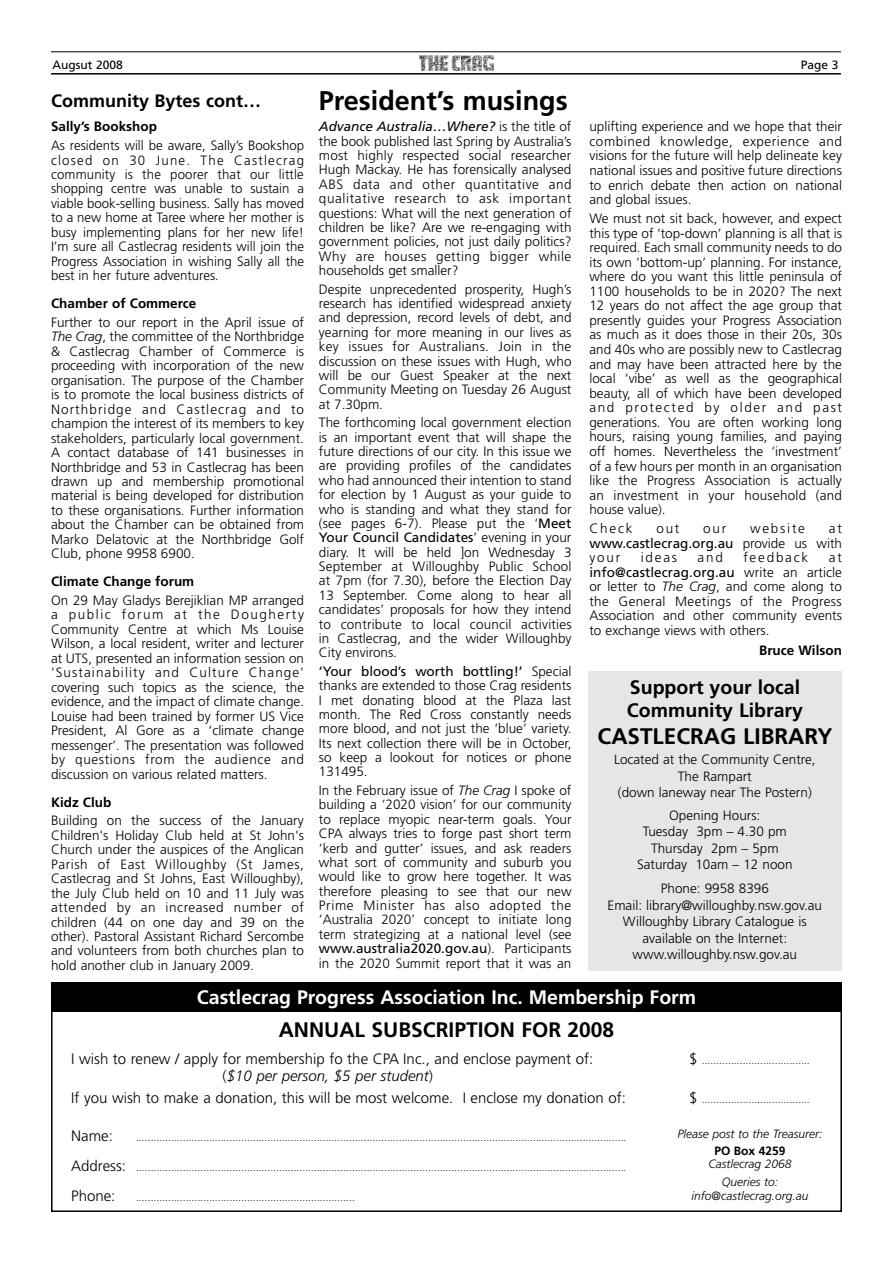
<style>
.page{position:relative;width:893px;height:1263px;background:#fff}
.page>*{position:absolute;margin:0;border:0;box-sizing:border-box;transform-origin:0 0}
.t1{font:700 27px "Frutiger";color:#000}
.t2{font:700 22.5px "Frutiger";color:#000}
.t3{font:700 21px "Frutiger";color:#000}
.t4{font:700 19.5px "Frutiger";color:#fff}
.t5{font:700 19.5px/22.5px "Frutiger";color:#000}
.t6{font:700 18px "Frutiger";color:#000}
.t7{font:300 15px/22.5px "Frutiger";color:#000}
.t8{font:300 13.5px/14.4px "Frutiger";color:#000;text-align:justify}
.t9{font:700 13.5px "Frutiger";color:#000}
.t10{font:13.5px/14.5px "Frutiger";color:#000;text-align:justify}
.t11{font:300 13.5px "Frutiger";letter-spacing:.135em;color:#000}
.t12{font:italic 300 12px/18px "Frutiger";color:#000;text-align:center}
.t13{font:12px "Frutiger";color:#000}
.t14{font:700 12px "Frutiger";color:#000}
.t15{font:300 10.5px "Frutiger";color:#000}
.s1{font-style:italic}
.s2{font-weight:400;font-style:italic}
.s3{font-weight:400}
.s4{font-weight:300}
.s5{font-size:15px}
</style>
<div class="page">
<hr style="left:51px;top:51px;width:790px;height:1px;background:#000">
<hr style="left:51px;top:73px;width:790px;height:2px;background:#000">
<img style="left:419px;top:56px;width:75px;height:14px">
<div style="left:51px;top:982px;width:791px;height:30px;background:#000"></div>
<div style="left:588px;top:671px;width:254px;height:299px;background:#e6e6e6"></div>
<p class="t13" style="left:52px;top:60px;width:72px">Augsut 2008</p>
<p class="t13" style="left:801px;top:60px;width:39px">Page 3</p>
<h3 class="t6" style="left:51px;top:94px;width:212px">Community Bytes cont…</h3>
<h1 class="t1" style="left:319px;top:89px;width:250px">President’s musings</h1>
<p class="t9" style="left:51px;top:121px;width:107px">Sally’s Bookshop</p>
<p class="t8" style="left:51px;top:139px;width:255px">As residents will be aware, Sally’s Bookshop closed on 30 June. The Castlecrag community is the poorer that our little shopping centre was unable to sustain a viable book-selling business. Sally has moved to a new home at Taree where her mother is busy implementing plans for her new life!<br>I’m sure all Castlecrag residents will join the Progress Association in wishing Sally all the best in her future adventures.</p>
<p class="t9" style="left:51px;top:298px;width:147px">Chamber of Commerce</p>
<p class="t8" style="left:51px;top:316px;width:255px">Further to our report in the April issue of <span class="s1">The Crag</span>, the committee of the Northbridge &amp; Castlecrag Chamber of Commerce is proceeding with incorporation of the new organisation. The purpose of the Chamber is to promote the local business districts of Northbridge and Castlecrag and to champion the interest of its members to key stakeholders, particularly local government.<br>A contact database of 141 businesses in Northbridge and 53 in Castlecrag has been drawn up and membership promotional material is being developed for distribution to these organisations. Further information about the Chamber can be obtained from Marko Delatovic at the Northbridge Golf Club, phone 9958 6900.</p>
<p class="t9" style="left:51px;top:576px;width:145px">Climate Change forum</p>
<p class="t8" style="left:51px;top:594px;width:255px">On 29 May Gladys Berejiklian MP arranged a public forum at the Dougherty Community Centre at which Ms Louise Wilson, a local resident, writer and lecturer at UTS, presented an information session on 'Sustainability and Culture Change' covering such topics as the science, the evidence, and the impact of climate change.<br>Louise had been trained by former US Vice President, Al Gore as a ‘climate change messenger’. The presentation was followed by questions from the audience and discussion on various related matters.</p>
<p class="t9" style="left:51px;top:796px;width:62px">Kidz Club</p>
<p class="t8" style="left:51px;top:814px;width:255px">Building on the success of the January Children's Holiday Club held at St John's Church under the auspices of the Anglican Parish of East Willoughby (St James, Castlecrag and St Johns, East Willoughby), the July Club held on 10 and 11 July was attended by an increased number of children (44 on one day and 39 on the other). Pastoral Assistant Richard Sercombe and volunteers from both churches plan to hold another club in January 2009.</p>
<p class="t8" style="left:319px;top:120px;width:254px"><span class="s2">Advance Australia…Where?</span> is the title of the book published last Spring by Australia’s most highly respected social researcher Hugh Mackay. He has forensically analysed ABS data and other quantitative and qualitative research to ask important questions: What will the next generation of children be like? Are we re-engaging with government policies, not just daily politics?<br>Why are houses getting bigger while households get smaller?</p>
<p class="t8" style="left:319px;top:283px;width:254px">Despite unprecedented prosperity, Hugh’s research has identified widespread anxiety and depression, record levels of debt, and yearning for more meaning in our lives as key issues for Australians. Join in the discussion on these issues with Hugh, who will be our Guest Speaker at the next Community Meeting on Tuesday 26 August at 7.30pm.</p>
<p class="t8" style="left:319px;top:416px;width:254px">The forthcoming local government election is an important event that will shape the future directions of our city. In this issue we are providing profiles of the candidates who had announced their intention to stand for election by 1 August as your guide to who is standing and what they stand for (see pages 6-7). Please put the ‘<span class="s3">Meet Your Council Candidates</span>’ evening in your diary. It will be held ]on Wednesday 3<br>September at Willoughby Public School at 7pm (for 7.30), before the Election Day 13 September. Come along to hear all candidates’ proposals for how they intend to contribute to local council activities in Castlecrag, and the wider Willoughby City environs.</p>
<p class="t8" style="left:319px;top:665px;width:254px"><span class="s3">‘Your blood’s worth bottling!’</span> Special thanks are extended to those Crag residents I met donating blood at the Plaza last month. The Red Cross constantly needs more blood, and not just the ‘blue’ variety.<br>Its next collection there will be in October, so keep a lookout for notices or phone 131495.</p>
<p class="t8" style="left:319px;top:784px;width:254px">In the February issue of <span class="s1">The Crag</span> I spoke of building a ‘2020 vision’ for our community to replace myopic near-term goals. Your CPA always tries to forge past short term ‘kerb and gutter’ issues, and ask readers what sort of community and suburb you would like to grow here together. It was therefore pleasing to see that our new Prime Minister has also adopted the ‘Australia 2020’ concept to initiate long term strategizing at a national level (see <span class="s3">www.australia2020.gov.au</span>). Participants in the 2020 Summit report that it was an</p>
<p class="t8" style="left:589px;top:120px;width:254px">uplifting experience and we hope that their combined knowledge, experience and visions for the future will help delineate key national issues and positive future directions to enrich debate then action on national and global issues.</p>
<p class="t8" style="left:589px;top:212px;width:254px">We must not sit back, however, and expect this type of ‘top-down’ planning is all that is required. Each small community needs to do its own ‘bottom-up’ planning. For instance, where do you want this little peninsula of 1100 households to be in 2020? The next 12 years do not affect the age group that presently guides your Progress Association as much as it does those in their 20s, 30s and 40s who are possibly new to Castlecrag and may have been attracted here by the local ‘vibe’ as well as the geographical beauty, all of which have been developed and protected by older and past generations. You are often working long hours, raising young families, and paying off homes. Nevertheless the ‘investment’ of a few hours per month in an organisation like the Progress Association is actually an investment in your household (and house value).</p>
<p class="t8" style="left:589px;top:522px;width:45px">Check</p>
<p class="t8" style="left:656px;top:522px;width:25px">out</p>
<p class="t8" style="left:703px;top:522px;width:25px">our</p>
<p class="t11" style="left:750px;top:523px;width:57px">website</p>
<p class="t10" style="left:589px;top:522px;width:254px;text-indent:239px"><span class="s4">at </span>www.castlecrag.org.au <span class="s4">provide us with your</span></p>
<p class="t8" style="left:641px;top:551px;width:38px">ideas</p>
<p class="t8" style="left:698px;top:551px;width:27px">and</p>
<p class="t11" style="left:743px;top:552px;width:67px">feedback</p>
<p class="t8" style="left:589px;top:551px;width:254px;text-indent:239px">at <span class="s3">info@castlecrag.org.au</span> write an article or letter to <span class="s1">The Crag</span>, and come along to the General Meetings of the Progress Association and other community events to exchange views with others.</p>
<p class="t9" style="left:759px;top:644px;width:84px">Bruce Wilson</p>
<h3 class="t5" style="left:627px;top:678px;width:178px">Support your local<br>Community Library</h3>
<h2 class="t2" style="left:598px;top:727px;width:236px">CASTLECRAG LIBRARY</h2>
<p class="t8" style="left:614px;top:752px;width:203px;line-height:16.5px;text-align:center">Located at the Community Centre,<br>The Rampart<br>(down laneway near The Postern)</p>
<p class="t8" style="left:637px;top:808px;width:157px;line-height:16.5px;text-align:center">Opening Hours:<br>Tuesday 3pm – 4.30 pm<br>Thursday 2pm – 5pm<br>Saturday 10am – 12 noon</p>
<p class="t8" style="left:608px;top:881px;width:216px;line-height:16.5px;text-align:center">Phone: 9958 8396<br>Email: library@willoughby.nsw.gov.au<br>Willoughby Library Catalogue is available on the Internet: www.willoughby.nsw.gov.au</p>
<h3 class="t4" style="left:197px;top:989px;width:501px">Castlecrag Progress Association Inc. Membership Form</h3>
<h3 class="t3" style="left:279px;top:1021px;width:337px">ANNUAL SUBSCRIPTION FOR 2008</h3>
<p class="t7" style="left:71px;top:1049px;width:524px">I wish to renew / apply for membership fo the CPA Inc., and enclose payment of:</p>
<p class="t15" style="left:689px;top:1056px;width:122px"><span class="s5">$</span> .....................................</p>
<p class="t7" style="left:71px;top:1065px;width:556px;text-indent:151px">(<span class="s1">$10 per person, $5 per student</span>)<br>If you wish to make a donation, this will be most welcome. I enclose my donation of:</p>
<p class="t15" style="left:689px;top:1095px;width:122px"><span class="s5">$</span> .....................................</p>
<p class="t7" style="left:71px;top:1125px;width:43px">Name:</p>
<p class="t15" style="left:136px;top:1133px;width:492px">........................................................................................................................................................................</p>
<p class="t15" style="left:71px;top:1163px;width:557px"><span class="s5">Address:</span> ........................................................................................................................................................................</p>
<p class="t7" style="left:71px;top:1185px;width:46px">Phone:</p>
<p class="t15" style="left:136px;top:1193px;width:220px">...........................................................................</p>
<p class="t12" style="left:677px;top:1126px;width:146px">Please post to the Treasurer:</p>
<p class="t14" style="left:714px;top:1146px;width:73px">PO Box 4259</p>
<p class="t12" style="left:708px;top:1156px;width:85px">Castlecrag 2068<br>Queries to:</p>
<p class="t12" style="left:691px;top:1187px;width:118px">info@castlecrag.org.au</p>
</div>
